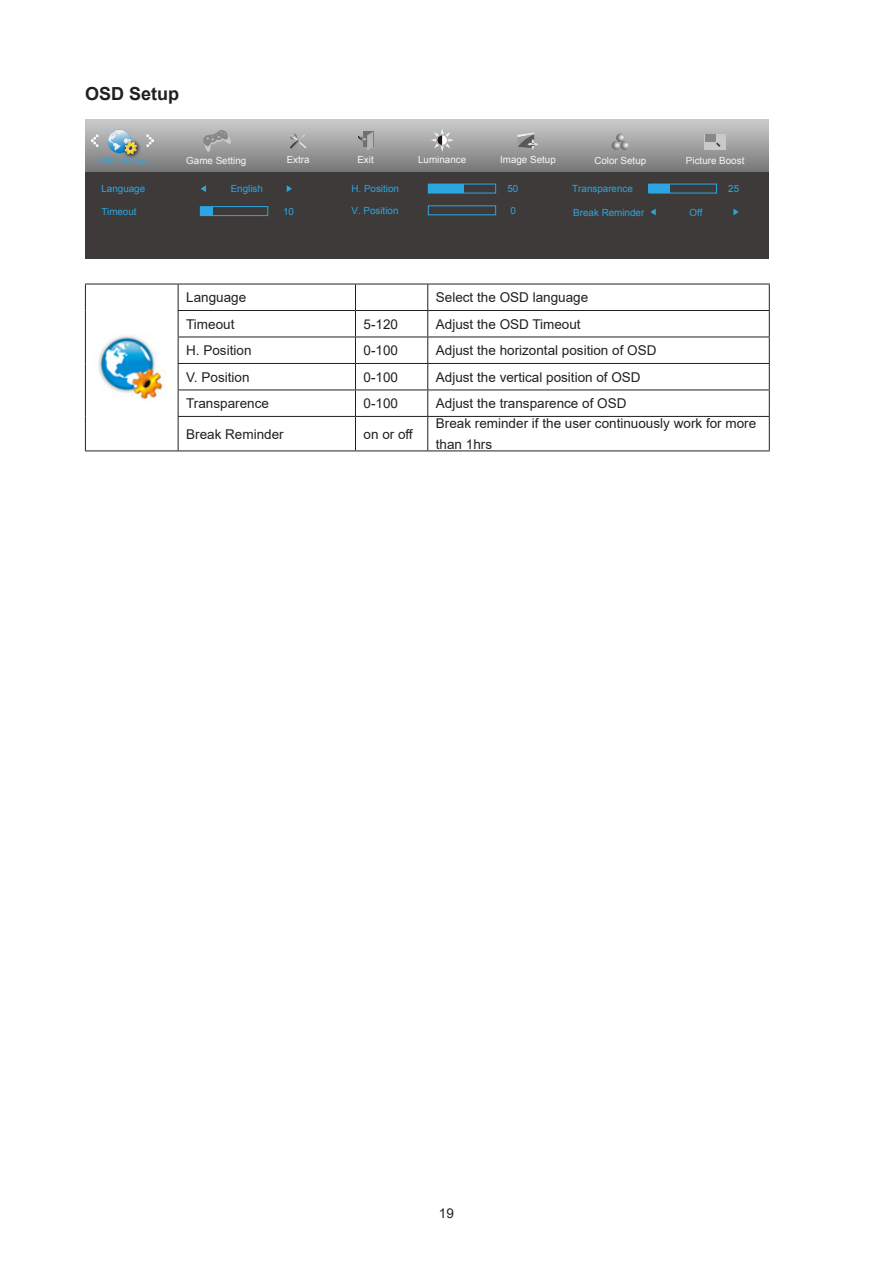
<style>
.page{position:relative;width:893px;height:1263px;background:#fff}
.page>*{position:absolute;margin:0;border:0;box-sizing:border-box;transform-origin:0 0}
.Heading_3{font:700 18px "Arial";color:#231f20}
.无间隔{font:13.5px "Arial";color:#231f20}
.正文_text-1{font:13.5px/20.2px "Arial";color:#231f20}
.t1{font:9.9px "Arial";color:#2ca6e0}
.t2{font:9.9px "Arial";color:#f7f7f7}
</style>
<div class="page">
<svg style="left:85px;top:119px;width:683px;height:53px;background:#a0a0a1"></svg>
<div style="left:85px;top:172px;width:683px;height:87px;background:#3e3a39"></div>
<svg style="left:91px;top:134px;width:8px;height:13px"></svg>
<svg style="left:146px;top:134px;width:8px;height:13px"></svg>
<svg style="left:358px;top:132px;width:15px;height:19px"></svg>
<svg style="left:289px;top:133px;width:19px;height:16px"></svg>
<svg style="left:430px;top:128px;width:24px;height:24px"></svg>
<svg style="left:518px;top:133px;width:20px;height:17px"></svg>
<svg style="left:612px;top:134px;width:17px;height:16px"></svg>
<div style="left:428px;top:205px;width:68px;height:10px;border:1px solid #2ca6e0"></div>
<div style="left:648px;top:184px;width:22px;height:9px;background:#2ca6e0"></div>
<div style="left:649px;top:184px;width:68px;height:9px;border:1px solid #2ca6e0"></div>
<svg style="left:201px;top:185px;width:5px;height:7px"></svg>
<svg style="left:287px;top:185px;width:5px;height:7px"></svg>
<div style="left:200px;top:206px;width:68px;height:10px;border:1px solid #2ca6e0"></div>
<div style="left:200px;top:207px;width:13px;height:9px;background:#2ca6e0"></div>
<div style="left:428px;top:184px;width:36px;height:9px;background:#2ca6e0"></div>
<svg style="left:650px;top:209px;width:6px;height:6px"></svg>
<svg style="left:733px;top:209px;width:6px;height:6px"></svg>
<img style="left:121px;top:138px;width:23px;height:23px">
<svg style="left:108px;top:130px;width:29px;height:24px"></svg>
<div style="left:705px;top:134px;width:21px;height:15px;background:#c8c9ca"></div>
<div style="left:705px;top:134px;width:10px;height:8px;background:#888"></div>
<svg style="left:716px;top:142px;width:4px;height:5px"></svg>
<svg style="left:203px;top:130px;width:28px;height:22px"></svg>
<hr style="left:85px;top:284px;width:93px;height:1px;background:#231f20">
<hr style="left:178px;top:284px;width:177px;height:1px;background:#231f20">
<hr style="left:355px;top:284px;width:73px;height:1px;background:#231f20">
<hr style="left:428px;top:284px;width:342px;height:1px;background:#231f20">
<hr style="left:178px;top:310px;width:177px;height:1px;background:#231f20">
<hr style="left:355px;top:310px;width:73px;height:1px;background:#231f20">
<hr style="left:428px;top:310px;width:342px;height:1px;background:#231f20">
<hr style="left:178px;top:337px;width:177px;height:1px;background:#231f20">
<hr style="left:355px;top:337px;width:73px;height:1px;background:#231f20">
<hr style="left:428px;top:337px;width:342px;height:1px;background:#231f20">
<hr style="left:178px;top:363px;width:177px;height:1px;background:#231f20">
<hr style="left:355px;top:363px;width:73px;height:1px;background:#231f20">
<hr style="left:428px;top:363px;width:342px;height:1px;background:#231f20">
<svg style="left:85px;top:284px;width:1px;height:132px"></svg>
<hr style="left:178px;top:390px;width:177px;height:1px;background:#231f20">
<svg style="left:178px;top:284px;width:1px;height:132px"></svg>
<hr style="left:355px;top:390px;width:73px;height:1px;background:#231f20">
<svg style="left:355px;top:284px;width:1px;height:132px"></svg>
<hr style="left:428px;top:390px;width:342px;height:1px;background:#231f20">
<svg style="left:427px;top:284px;width:1px;height:132px"></svg>
<svg style="left:769px;top:284px;width:1px;height:132px"></svg>
<hr style="left:85px;top:416px;width:1px;height:34px;background:#231f20">
<hr style="left:178px;top:416px;width:177px;height:1px;background:#231f20">
<hr style="left:178px;top:417px;width:1px;height:33px;background:#231f20">
<hr style="left:355px;top:416px;width:73px;height:1px;background:#231f20">
<hr style="left:355px;top:417px;width:1px;height:33px;background:#231f20">
<hr style="left:428px;top:416px;width:342px;height:1px;background:#231f20">
<hr style="left:427px;top:417px;width:1px;height:33px;background:#231f20">
<hr style="left:769px;top:417px;width:1px;height:33px;background:#231f20">
<hr style="left:85px;top:450px;width:93px;height:1px;background:#231f20">
<hr style="left:178px;top:450px;width:177px;height:1px;background:#231f20">
<hr style="left:355px;top:450px;width:73px;height:1px;background:#231f20">
<hr style="left:428px;top:450px;width:342px;height:1px;background:#231f20">
<img style="left:98px;top:335px;width:66px;height:66px">
<p class="Heading_3" style="left:85px;top:81px;width:96px">OSD Setup</p>
<p class="t2" style="left:287px;top:153px;width:24px">Extra</p>
<p class="t2" style="left:357px;top:153px;width:18px">Exit</p>
<p class="t2" style="left:418px;top:153px;width:50px">Luminance</p>
<p class="t2" style="left:500px;top:153px;width:57px">Image Setup</p>
<p class="t2" style="left:594px;top:154px;width:53px">Color Setup</p>
<p class="t1" style="left:351px;top:182px;width:49px">H. Position</p>
<p class="t1" style="left:507px;top:182px;width:12px">50</p>
<p class="t1" style="left:351px;top:204px;width:48px">V. Position</p>
<p class="t1" style="left:510px;top:204px;width:7px">0</p>
<p class="t1" style="left:98px;top:154px;width:51px">OSD Setup</p>
<p class="t2" style="left:186px;top:154px;width:62px">Game Setting</p>
<p class="t2" style="left:686px;top:154px;width:60px">Picture Boost</p>
<p class="t1" style="left:101px;top:182px;width:45px">Language</p>
<p class="t1" style="left:231px;top:182px;width:34px">English</p>
<p class="t1" style="left:572px;top:182px;width:62px">Transparence</p>
<p class="t1" style="left:728px;top:182px;width:12px">25</p>
<p class="t1" style="left:101px;top:205px;width:37px">Timeout</p>
<p class="t1" style="left:283px;top:205px;width:12px">10</p>
<p class="t1" style="left:573px;top:206px;width:73px">Break Reminder</p>
<p class="t1" style="left:690px;top:206px;width:14px">Off</p>
<p class="无间隔" style="left:186px;top:288px;width:62px">Language</p>
<p class="无间隔" style="left:436px;top:288px;width:154px">Select the OSD language</p>
<p class="无间隔" style="left:186px;top:315px;width:50px">Timeout</p>
<p class="无间隔" style="left:364px;top:315px;width:36px">5-120</p>
<p class="无间隔" style="left:436px;top:315px;width:146px">Adjust the OSD Timeout</p>
<p class="无间隔" style="left:186px;top:341px;width:67px">H. Position</p>
<p class="无间隔" style="left:364px;top:341px;width:36px">0-100</p>
<p class="无间隔" style="left:436px;top:341px;width:222px">Adjust the horizontal position of OSD</p>
<p class="无间隔" style="left:186px;top:367px;width:65px">V. Position</p>
<p class="无间隔" style="left:364px;top:367px;width:36px">0-100</p>
<p class="无间隔" style="left:436px;top:367px;width:206px">Adjust the vertical position of OSD</p>
<p class="无间隔" style="left:186px;top:394px;width:84px">Transparence</p>
<p class="无间隔" style="left:364px;top:394px;width:36px">0-100</p>
<p class="无间隔" style="left:436px;top:394px;width:192px">Adjust the transparence of OSD</p>
<p class="正文_text-1" style="left:186px;top:424px;width:99px">Break Reminder</p>
<p class="正文_text-1" style="left:364px;top:424px;width:51px">on or off</p>
<p class="正文_text-1" style="left:436px;top:413px;width:322px">Break reminder if the user continuously work for more than 1hrs</p>
<p class="正文_text-1" style="left:439px;top:1203px;width:17px">19</p>
</div>
